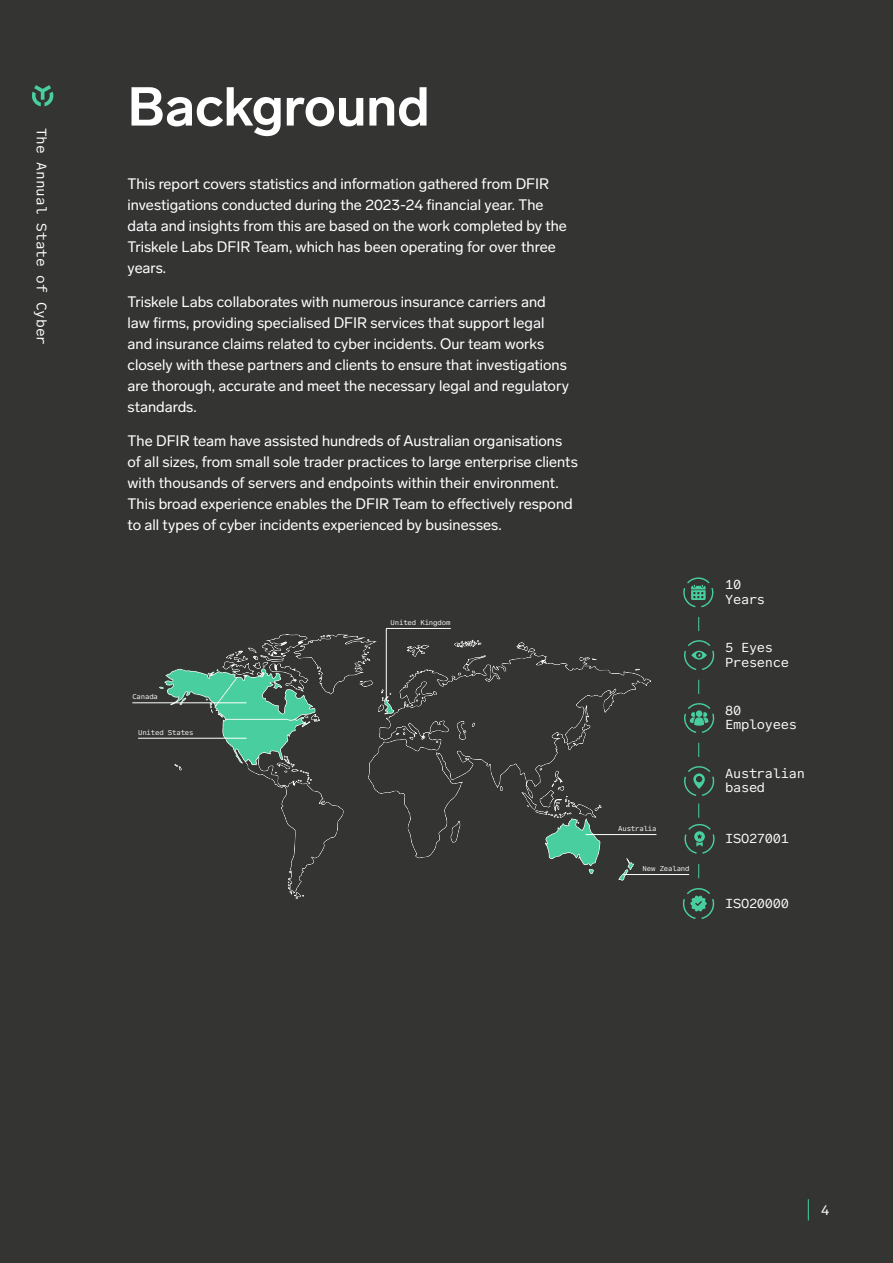
<style>
.page{position:relative;width:893px;height:1263px;background:#343433}
.page>*{position:absolute;margin:0;border:0;box-sizing:border-box;transform-origin:0 0}
.t1{font:700 54px "Lab Grotesque";color:#fff}
.t2{font:15px/21px "Lab Grotesque";color:#fff}
.t3{font:15px "Lab Grotesque Mono";color:#fff}
.t4{font:14.25px/14.4px "Lab Grotesque Mono";letter-spacing:-.02em;color:#fff}
.t5{font:7.65px "Lab Grotesque Mono";letter-spacing:-.02em;color:#fff}
</style>
<div class="page">
<img style="left:160px;top:634px;width:490px;height:264px">
<svg style="left:684px;top:640px;width:30px;height:30px"></svg>
<svg style="left:684px;top:824px;width:31px;height:30px"></svg>
<svg style="left:684px;top:703px;width:30px;height:30px"></svg>
<svg style="left:683px;top:888px;width:31px;height:31px"></svg>
<svg style="left:684px;top:766px;width:30px;height:30px"></svg>
<svg style="left:683px;top:577px;width:30px;height:30px"></svg>
<svg style="left:698px;top:617px;width:1px;height:14px"></svg>
<hr style="left:585px;top:834px;width:71px;height:1px;background:#fff">
<hr style="left:623px;top:874px;width:66px;height:1px;background:#fff">
<svg style="left:698px;top:680px;width:1px;height:14px"></svg>
<svg style="left:698px;top:743px;width:1px;height:14px"></svg>
<svg style="left:698px;top:804px;width:1px;height:14px"></svg>
<svg style="left:698px;top:864px;width:1px;height:14px"></svg>
<hr style="left:138px;top:738px;width:108px;height:1px;background:#fff">
<hr style="left:132px;top:702px;width:114px;height:1px;background:#fff">
<hr style="left:386px;top:628px;width:65px;height:1px;background:#fff">
<hr style="left:386px;top:628px;width:1px;height:73px;background:#fff">
<svg style="left:808px;top:1199px;width:1px;height:21px"></svg>
<svg style="left:31px;top:85px;width:23px;height:21px"></svg>
<p class="t3" style="left:52px;top:128px;width:219px;rotate:90deg">The Annual State of Cyber</p>
<h1 class="t1" style="left:128px;top:75px;width:304px">Background</h1>
<p class="t2" style="left:128px;top:173px;width:441px">This report covers statistics and information gathered from DFIR investigations conducted during the 2023-24 financial year. The data and insights from this are based on the work completed by the Triskele Labs DFIR Team, which has been operating for over three years.</p>
<p class="t2" style="left:128px;top:291px;width:443px">Triskele Labs collaborates with numerous insurance carriers and law firms, providing specialised DFIR services that support legal and insurance claims related to cyber incidents. Our team works closely with these partners and clients to ensure that investigations are thorough, accurate and meet the necessary legal and regulatory standards.</p>
<p class="t2" style="left:128px;top:430px;width:452px">The DFIR team have assisted hundreds of Australian organisations of all sizes, from small sole trader practices to large enterprise clients with thousands of servers and endpoints within their environment.<br>This broad experience enables the DFIR Team to effectively respond to all types of cyber incidents experienced by businesses.</p>
<p class="t5" style="left:132px;top:691px;width:27px">Canada</p>
<p class="t5" style="left:138px;top:727px;width:57px">United States</p>
<p class="t5" style="left:391px;top:617px;width:61px">United Kingdom</p>
<p class="t5" style="left:618px;top:823px;width:40px">Australia</p>
<p class="t5" style="left:643px;top:863px;width:49px">New Zealand</p>
<p class="t4" style="left:725px;top:577px;width:42px">10<br>Years</p>
<p class="t4" style="left:725px;top:639px;width:65px">5 Eyes<br>Presence</p>
<p class="t4" style="left:725px;top:702px;width:73px">80<br>Employees</p>
<p class="t4" style="left:725px;top:765px;width:81px">Australian based</p>
<p class="t4" style="left:725px;top:830px;width:65px">ISO27001</p>
<p class="t4" style="left:725px;top:895px;width:65px">ISO20000</p>
<p class="t3" style="left:821px;top:1200px;width:10px">4</p>
</div>
